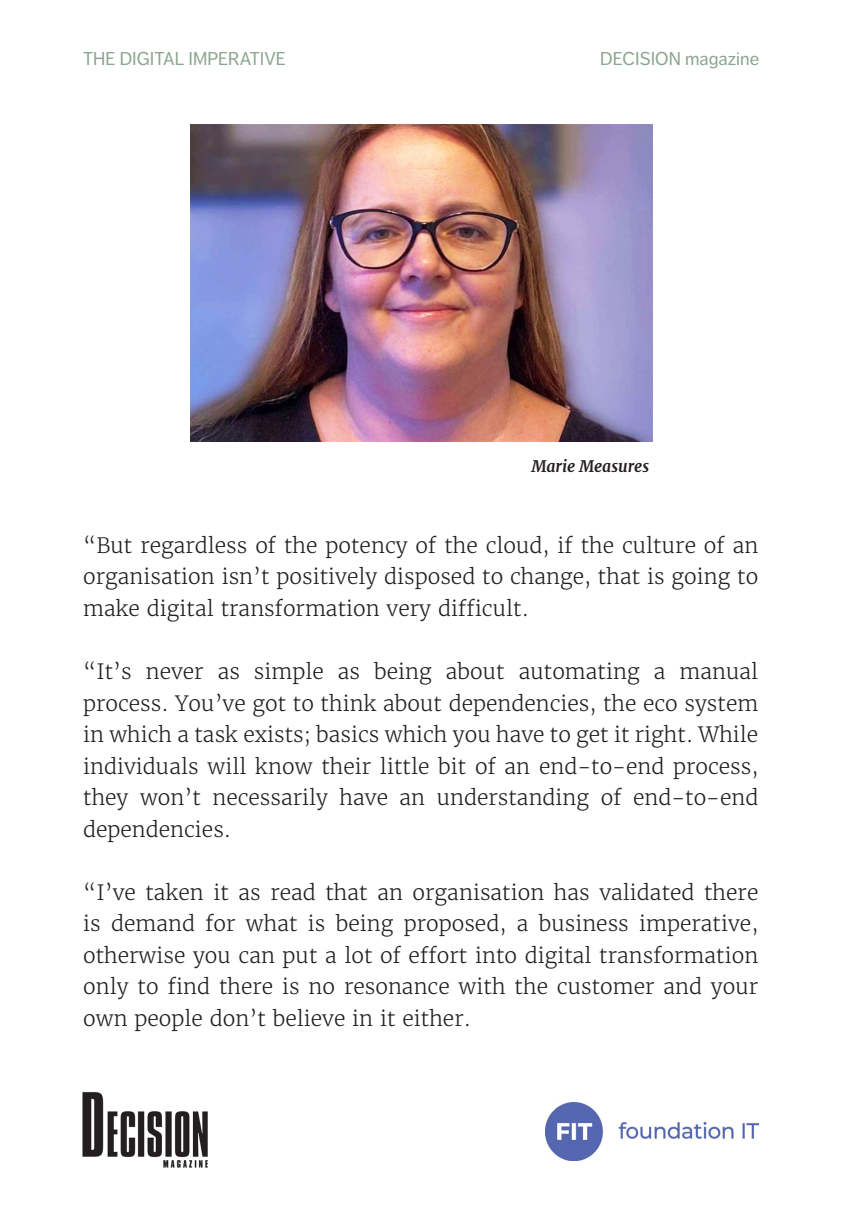
<style>
.page{position:relative;width:844px;height:1216px;background:#fff}
.page>*{position:absolute;margin:0;border:0;box-sizing:border-box;transform-origin:0 0}
.t1{font:300 21px/31.5px "Merriweather";color:#231f20;text-align:justify}
.t2{font:18.38px "Dagny Pro";color:#8ca590}
.Photo_credits_right{font:italic 700 15.75px "Merriweather";color:#231f20}
</style>
<div class="page">
<img style="left:545px;top:1102px;width:213px;height:58px">
<img style="left:83px;top:1091px;width:125px;height:77px">
<img style="left:190px;top:124px;width:462px;height:317px">
<p class="t2" style="left:83px;top:48px;width:204px">THE DIGITAL IMPERATIVE</p>
<p class="t2" style="left:600px;top:48px;width:160px">DECISION magazine</p>
<p class="Photo_credits_right" style="left:531px;top:456px;width:119px">Marie Measures</p>
<p class="t1" style="left:83px;top:529px;width:676px">“But regardless of the potency of the cloud, if the culture of an organisation isn’t positively disposed to change, that is going to make digital transformation very difficult.</p>
<p class="t1" style="left:83px;top:655px;width:676px">“It’s never as simple as being about automating a manual process. You’ve got to think about dependencies, the eco system in which a task exists; basics which you have to get it right. While individuals will know their little bit of an end-to-end process, they won’t necessarily have an understanding of end-to-end dependencies.</p>
<p class="t1" style="left:83px;top:876px;width:676px">“I’ve taken it as read that an organisation has validated there is demand for what is being proposed, a business imperative, otherwise you can put a lot of effort into digital transformation only to find there is no resonance with the customer and your own people don’t believe in it either.</p>
</div>
